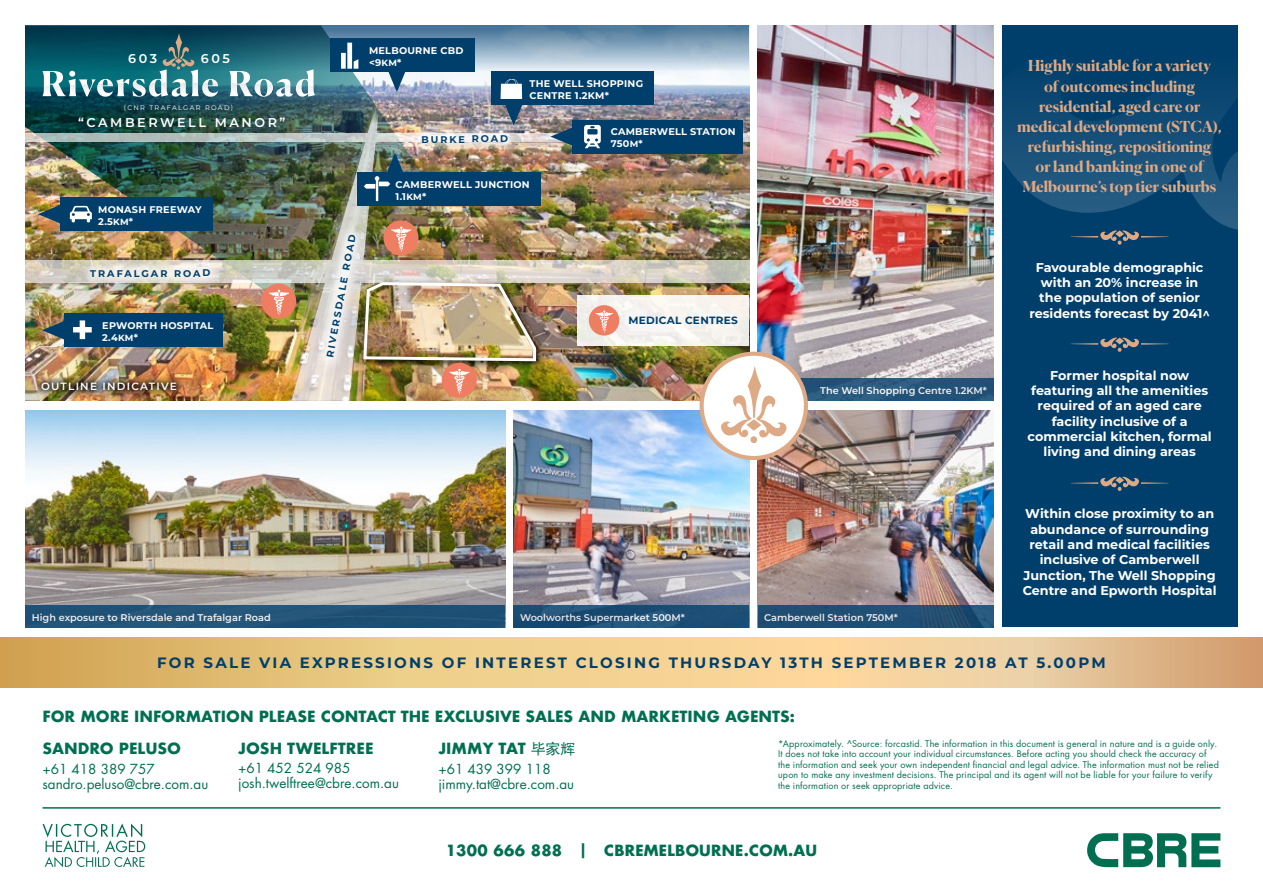
<style>
.page{position:relative;width:1263px;height:893px;background:#fff}
.page>*{position:absolute;margin:0;border:0;box-sizing:border-box;transform-origin:0 0}
.t1{font:700 15.15px/20.1px "Canela";color:#dea985;text-align:center}
.t2{font:700 15px/32.7px "Futura";color:#006f51}
.t3{font:700 15px "Montserrat";letter-spacing:.15em;color:#003f6c}
.t4{font:700 15px "Futura Std";letter-spacing:.02em;color:#006f51}
.t5{font:13.5px/15px "Futura";color:#006f51}
.t6{font:700 12.75px/15.3px "Montserrat";color:#fff;text-align:center}
.t7{font:600 12.75px "Montserrat";letter-spacing:.2em;color:#fff}
.t8{font:600 10.5px "Montserrat";letter-spacing:.12em;color:#fff}
.t9{font:700 10.5px "Montserrat";letter-spacing:.025em;color:#003f6c}
.t10{font:700 9.75px/11.7px "Montserrat";letter-spacing:.025em;color:#fff}
.t11{font:600 9.75px "Montserrat";color:#fff}
.t12{font:700 9.75px "Montserrat";letter-spacing:.19em;color:#003f6c}
.t13{font:9px/10.5px "Futura";letter-spacing:.02em;color:#006f51}
.t14{font:6.6px "Montserrat";letter-spacing:.2em;color:#fff}
.s1{font-size:9px}
.s2{font-family:"Sim Hei";font-weight:400}
</style>
<div class="page">
<img style="left:758px;top:26px;width:235px;height:353px">
<div style="left:1002px;top:26px;width:235px;height:601px;background:#003f6c"></div>
<img style="left:514px;top:411px;width:235px;height:194px">
<img style="left:758px;top:411px;width:235px;height:194px">
<svg style="left:1087px;top:833px;width:133px;height:34px"></svg>
<hr style="left:43px;top:807px;width:1177px;height:2px;background:#006f51">
<svg style="left:43px;top:823px;width:102px;height:44px"></svg>
<svg style="left:0;top:638px;width:1263px;height:49px;background:#e9c487"></svg>
<img style="left:26px;top:71px;width:723px;height:330px">
<img style="left:26px;top:411px;width:479px;height:194px">
<svg style="left:987px;top:32px;width:251px;height:200px"></svg>
<svg style="left:1071px;top:338px;width:97px;height:14px"></svg>
<svg style="left:1071px;top:477px;width:97px;height:14px"></svg>
<svg style="left:1071px;top:230px;width:97px;height:15px"></svg>
<div style="left:758px;top:379px;width:235px;height:22px;background:linear-gradient(to bottom,#27567b,#26577d)"></div>
<div style="left:514px;top:605px;width:235px;height:22px;background:linear-gradient(to right,#1b4c73,#1f5178)"></div>
<svg style="left:758px;top:605px;width:235px;height:22px;background:#204f73"></svg>
<svg style="left:702px;top:354px;width:104px;height:104px"></svg>
<div style="left:700px;top:352px;width:108px;height:108px;border:4px solid #dea985;border-radius:50%"></div>
<svg style="left:717px;top:366px;width:74px;height:77px"></svg>
<svg style="left:26px;top:26px;width:723px;height:45px;background:#7294ab"></svg>
<svg style="left:25px;top:261px;width:724px;height:22px;background:#d5cfc2"></svg>
<svg style="left:25px;top:133px;width:724px;height:8px"></svg>
<div style="left:359px;top:277px;width:188px;height:95px;background:#000;opacity:.75"></div>
<div style="left:357px;top:172px;width:184px;height:34px;background:#003f6c"></div>
<div style="left:491px;top:71px;width:163px;height:34px;background:#003f6c"></div>
<div style="left:572px;top:120px;width:171px;height:33px;background:#003f6c"></div>
<svg style="left:550px;top:127px;width:22px;height:19px"></svg>
<svg style="left:584px;top:125px;width:17px;height:23px"></svg>
<div style="left:26px;top:605px;width:479px;height:22px;background:#215276"></div>
<img style="left:38px;top:33px;width:499px;height:368px">
<div style="left:577px;top:295px;width:172px;height:51px;background:#f7f3ee"></div>
<div style="left:589px;top:305px;width:30px;height:31px;background:#ef7d61;border-radius:50%"></div>
<svg style="left:595px;top:310px;width:18px;height:23px"></svg>
<img style="left:33px;top:375px;width:151px;height:24px">
<p class="t10" style="left:369px;top:44px;width:96px">MELBOURNE CBD</p>
<h3 class="t7" style="left:128px;top:49px;width:30px">603</h3>
<p class="t10" style="left:369px;top:56px;width:34px">&lt;9<span class="s1">KM</span>*</p>
<h3 class="t7" style="left:201px;top:49px;width:31px">605</h3>
<p class="t14" style="left:124px;top:103px;width:111px">(CNR TRAFALGAR ROAD)</p>
<h3 class="t7" style="left:78px;top:113px;width:209px">“CAMBERWELL MANOR”</h3>
<p class="t12" style="left:421px;top:132px;width:88px">BURKE ROAD</p>
<p class="t10" style="left:529px;top:77px;width:115px">THE WELL SHOPPING<br>CENTRE 1.2KM*</p>
<p class="t10" style="left:611px;top:126px;width:126px">CAMBERWELL STATION<br>750<span class="s1">M</span>*</p>
<p class="t10" style="left:98px;top:203px;width:105px">MONASH FREEWAY<br>2.5<span class="s1">KM</span>*</p>
<p class="t12" style="left:90px;top:266px;width:122px">TRAFALGAR ROAD</p>
<p class="t10" style="left:102px;top:319px;width:113px">EPWORTH HOSPITAL<br>2.4<span class="s1">KM</span>*</p>
<p class="t8" style="left:41px;top:379px;width:137px">OUTLINE INDICATIVE</p>
<p class="t12" style="left:322px;top:356px;width:127px;rotate:-79deg">RIVERSDALE ROAD</p>
<p class="t10" style="left:396px;top:178px;width:136px">CAMBERWELL JUNCTION<br>1.1<span class="s1">KM</span>*</p>
<p class="t9" style="left:628px;top:312px;width:111px">MEDICAL CENTRES</p>
<p class="t11" style="left:820px;top:384px;width:168px">The Well Shopping Centre 1.2KM*</p>
<p class="t11" style="left:32px;top:610px;width:240px">High exposure to Riversdale and Trafalgar Road</p>
<p class="t11" style="left:520px;top:610px;width:166px">Woolworths Supermarket 500M*</p>
<p class="t11" style="left:764px;top:610px;width:135px">Camberwell Station 750M*</p>
<h1 class="t1" style="left:1017px;top:55px;width:206px">Highly suitable for a variety<br>of outcomes including residential, aged care or medical development (STCA), refurbishing, repositioning<br>or land banking in one of<br>Melbourne’s top tier suburbs</h1>
<h3 class="t6" style="left:1029px;top:259px;width:182px">Favourable demographic with an 20% increase in the population of senior residents forecast by 2041^</h3>
<h3 class="t6" style="left:1027px;top:367px;width:186px">Former hospital now featuring all the amenities required of an aged care facility inclusive of a commercial kitchen, formal living and dining areas</h3>
<h3 class="t6" style="left:1023px;top:506px;width:195px">Within close proximity to an abundance of surrounding retail and medical facilities inclusive of Camberwell<br>Junction, The Well Shopping<br>Centre and Epworth Hospital</h3>
<h2 class="t3" style="left:157px;top:652px;width:950px">FOR SALE VIA EXPRESSIONS OF INTEREST CLOSING THURSDAY 13TH SEPTEMBER 2018 AT 5.00PM</h2>
<h2 class="t2" style="left:438px;top:700px;width:358px;text-indent:-396px">FOR MORE INFORMATION PLEASE CONTACT THE EXCLUSIVE SALES AND MARKETING AGENTS:<br>JIMMY TAT <span class="s2">毕家辉</span></h2>
<h3 class="t5" style="left:438px;top:761px;width:137px">+61 439 399 118 jimmy.tat@cbre.com.au</h3>
<p class="t13" style="left:778px;top:738px;width:442px">*Approximately. ^Source: forcastid. The information in this document is general in nature and is a guide only.<br>It does not take into account your individual circumstances. Before acting you should check the accuracy of the information and seek your own independent financial and legal advice. The information must not be relied upon to make any investment decisions. The principal and its agent will not be liable for your failure to verify the information or seek appropriate advice.</p>
<h2 class="t2" style="left:238px;top:732px;width:137px">JOSH TWELFTREE</h2>
<h3 class="t5" style="left:238px;top:761px;width:162px">+61 452 524 985 josh.twelftree@cbre.com.au</h3>
<h2 class="t2" style="left:43px;top:732px;width:140px">SANDRO PELUSO</h2>
<h3 class="t5" style="left:43px;top:761px;width:167px">+61 418 389 757 sandro.peluso@cbre.com.au</h3>
<h2 class="t4" style="left:446px;top:841px;width:373px">1300 666 888 | CBREMELBOURNE.COM.AU</h2>
</div>
